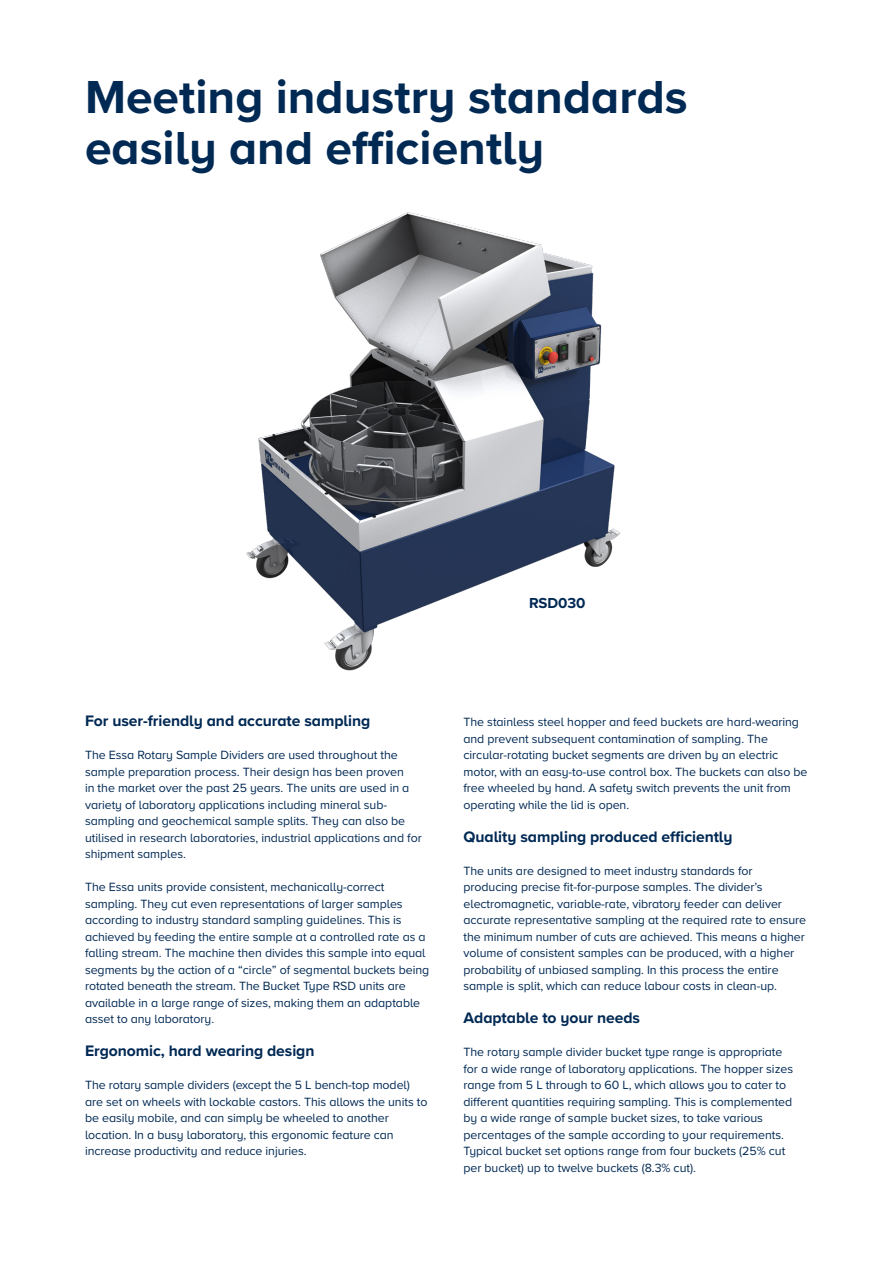
<style>
.page{position:relative;width:893px;height:1263px;background:#fff}
.page>*{position:absolute;margin:0;border:0;box-sizing:border-box;transform-origin:0 0}
.t1{font:700 48px/51px "Proxima Nova";color:#002954}
.t2{font:700 15.75px "Proxima Nova";letter-spacing:-.005em;color:#002954}
.t3{font:700 15px "Proxima Nova";letter-spacing:-.005em;color:#002954}
.t4{font:12.3px/16.5px "Proxima Nova";letter-spacing:-.005em;color:#002954}
</style>
<div class="page">
<img style="left:246px;top:212px;width:374px;height:459px">
<div style="left:525px;top:596px;width:65px;height:31px;background:#fff"></div>
<h1 class="t1" style="left:85px;top:71px;width:604px">Meeting industry standards easily and efficiently</h1>
<p class="t3" style="left:529px;top:591px;width:58px">RSD030</p>
<p class="t2" style="left:85px;top:709px;width:287px">For user-friendly and accurate sampling</p>
<p class="t4" style="left:85px;top:746px;width:338px">The Essa Rotary Sample Dividers are used throughout the sample preparation process. Their design has been proven<br>in the market over the past 25 years. The units are used in a variety of laboratory applications including mineral sub&shy;sampling and geochemical sample splits. They can also be utilised in research laboratories, industrial applications and for shipment samples.</p>
<p class="t4" style="left:85px;top:878px;width:346px">The Essa units provide consistent, mechanically-correct sampling. They cut even representations of larger samples according to industry standard sampling guidelines. This is achieved by feeding the entire sample at a controlled rate as a falling stream. The machine then divides this sample into equal segments by the action of a “circle” of segmental buckets being rotated beneath the stream. The Bucket Type RSD units are available in a large range of sizes, making them an adaptable asset to any laboratory.</p>
<p class="t2" style="left:85px;top:1039px;width:231px">Ergonomic, hard wearing design</p>
<p class="t4" style="left:85px;top:1076px;width:344px">The rotary sample dividers (except the 5 L bench-top model) are set on wheels with lockable castors. This allows the units to be easily mobile, and can simply be wheeled to another location. In a busy laboratory, this ergonomic feature can increase productivity and reduce injuries.</p>
<p class="t4" style="left:463px;top:713px;width:345px">The stainless steel hopper and feed buckets are hard-wearing and prevent subsequent contamination of sampling. The circular-rotating bucket segments are driven by an electric motor, with an easy-to-use control box. The buckets can also be free wheeled by hand. A safety switch prevents the unit from operating while the lid is open.</p>
<p class="t2" style="left:463px;top:825px;width:271px">Quality sampling produced efficiently</p>
<p class="t4" style="left:463px;top:862px;width:344px">The units are designed to meet industry standards for producing precise fit-for-purpose samples. The divider’s electromagnetic, variable-rate, vibratory feeder can deliver accurate representative sampling at the required rate to ensure the minimum number of cuts are achieved. This means a higher volume of consistent samples can be produced, with a higher probability of unbiased sampling. In this process the entire sample is split, which can reduce labour costs in clean-up.</p>
<p class="t2" style="left:463px;top:1006px;width:178px">Adaptable to your needs</p>
<p class="t4" style="left:463px;top:1043px;width:331px">The rotary sample divider bucket type range is appropriate for a wide range of laboratory applications. The hopper sizes range from 5 L through to 60 L, which allows you to cater to different quantities requiring sampling. This is complemented by a wide range of sample bucket sizes, to take various percentages of the sample according to your requirements.<br>Typical bucket set options range from four buckets (25% cut per bucket) up to twelve buckets (8.3% cut).</p>
</div>
